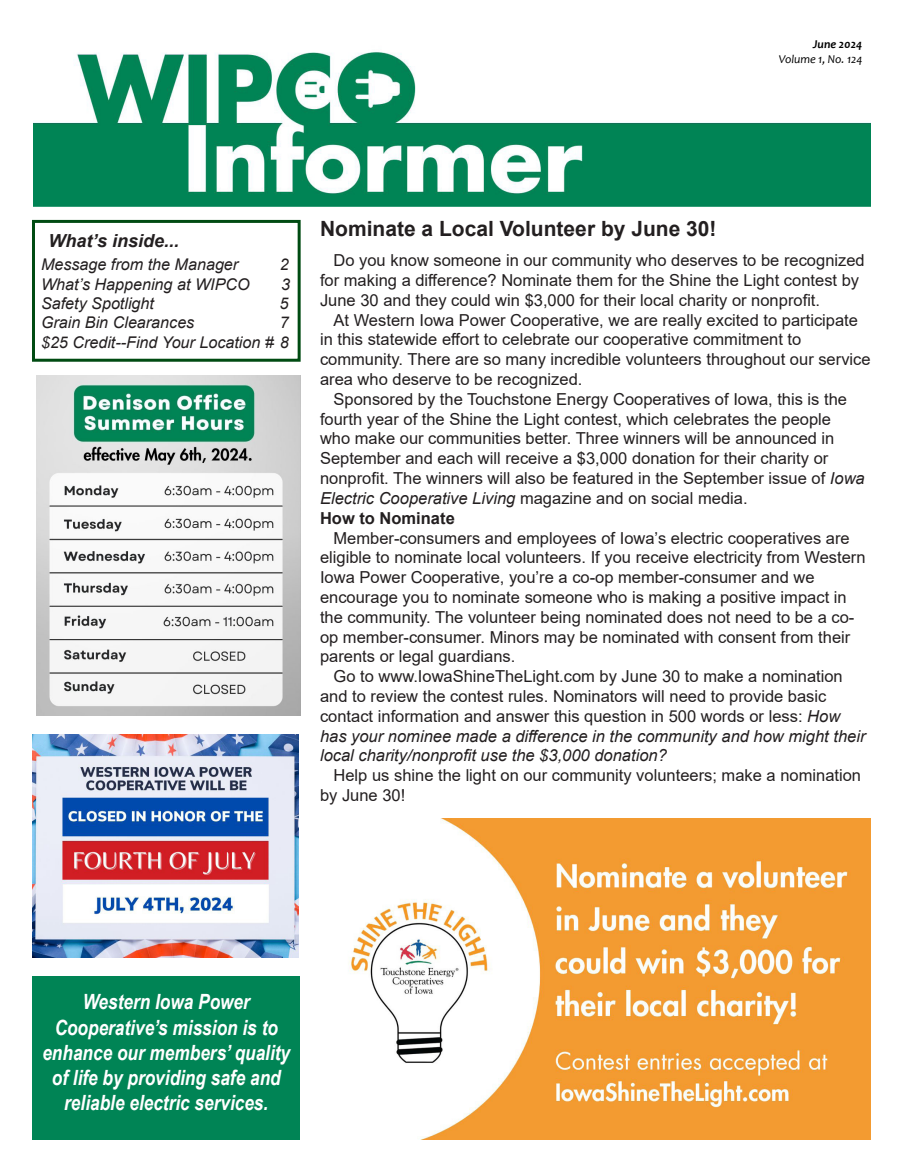
<style>
.page{position:relative;width:905px;height:1175px;background:#fff}
.page>*{position:absolute;margin:0;border:0;box-sizing:border-box;transform-origin:0 0}
.t1{font:italic 700 21px/25.2px "Arial Narrow";color:#fff;text-align:center}
.t2{font:700 21px "Arial";color:#231f20}
.t3{font:italic 700 18px "Arial";color:#231f20}
.t4{font:16.5px/19.8px "Arial";color:#231f20}
.t5{font:700 16.5px "Arial";color:#231f20}
.t6{font:italic 16.2px "Arial";color:#231f20}
.t7{font:italic 12px "Candara";color:#000}
.t8{font:italic 700 12px "Candara";color:#000}
.s1{font-style:italic}
</style>
<div class="page">
<img style="left:33px;top:51px;width:837px;height:155px">
<div style="left:32px;top:975px;width:268px;height:164px;background:#008455"></div>
<div style="left:32px;top:220px;width:268px;height:142px;border:3px solid #004b12"></div>
<img style="left:36px;top:375px;width:264px;height:341px">
<img style="left:349px;top:818px;width:521px;height:321px">
<img style="left:33px;top:734px;width:265px;height:223px">
<p class="t8" style="left:812px;top:37px;width:51px">June 2024</p>
<p class="t7" style="left:778px;top:51px;width:85px">Volume 1, No. 124</p>
<p class="t3" style="left:48px;top:229px;width:132px">What’s inside...</p>
<p class="t6" style="left:41px;top:254px;width:199px">Message from the Manager</p>
<p class="t6" style="left:280px;top:254px;width:10px">2</p>
<p class="t6" style="left:41px;top:273px;width:210px">What’s Happening at WIPCO</p>
<p class="t6" style="left:281px;top:273px;width:10px">3</p>
<p class="t6" style="left:41px;top:293px;width:114px">Safety Spotlight</p>
<p class="t6" style="left:279px;top:293px;width:10px">5</p>
<p class="t6" style="left:41px;top:312px;width:155px">Grain Bin Clearances</p>
<p class="t6" style="left:280px;top:312px;width:10px">7</p>
<p class="t6" style="left:41px;top:331px;width:249px">$25 Credit--Find Your Location # 8</p>
<p class="t2" style="left:320px;top:213px;width:398px">Nominate a Local Volunteer by June 30!</p>
<p class="t4" style="left:320px;top:250px;width:546px;text-indent:14px">Do you know someone in our community who deserves to be recognized for making a difference? Nominate them for the Shine the Light contest by<br>June 30 and they could win $3,000 for their local charity or nonprofit.</p>
<p class="t4" style="left:320px;top:310px;width:552px;text-indent:14px">At Western Iowa Power Cooperative, we are really excited to participate in this statewide effort to celebrate our cooperative commitment to community. There are so many incredible volunteers throughout our service area who deserve to be recognized.</p>
<p class="t4" style="left:320px;top:389px;width:546px;text-indent:14px">Sponsored by the Touchstone Energy Cooperatives of Iowa, this is the fourth year of the Shine the Light contest, which celebrates the people who make our communities better. Three winners will be announced in September and each will receive a $3,000 donation for their charity or nonprofit. The winners will also be featured in the September issue of <span class="s1">Iowa Electric Cooperative Living</span> magazine and on social media.</p>
<p class="t5" style="left:320px;top:506px;width:136px">How to Nominate</p>
<p class="t4" style="left:320px;top:527px;width:547px;text-indent:14px">Member-consumers and employees of Iowa’s electric cooperatives are eligible to nominate local volunteers. If you receive electricity from Western Iowa Power Cooperative, you’re a co-op member-consumer and we encourage you to nominate someone who is making a positive impact in the community. The volunteer being nominated does not need to be a co&shy;op member-consumer. Minors may be nominated with consent from their parents or legal guardians.</p>
<p class="t4" style="left:320px;top:666px;width:547px;text-indent:14px">Go to www.IowaShineTheLight.com by June 30 to make a nomination and to review the contest rules. Nominators will need to provide basic contact information and answer this question in 500 words or less: <span class="s1">How has your nominee made a difference in the community and how might their local charity/nonprofit use the $3,000 donation?</span></p>
<p class="t4" style="left:320px;top:765px;width:542px;text-indent:14px">Help us shine the light on our community volunteers; make a nomination by June 30!</p>
<p class="t1" style="left:42px;top:988px;width:249px">Western Iowa Power<br>Cooperative’s mission is to enhance our members’ quality of life by providing safe and reliable electric services.</p>
</div>
